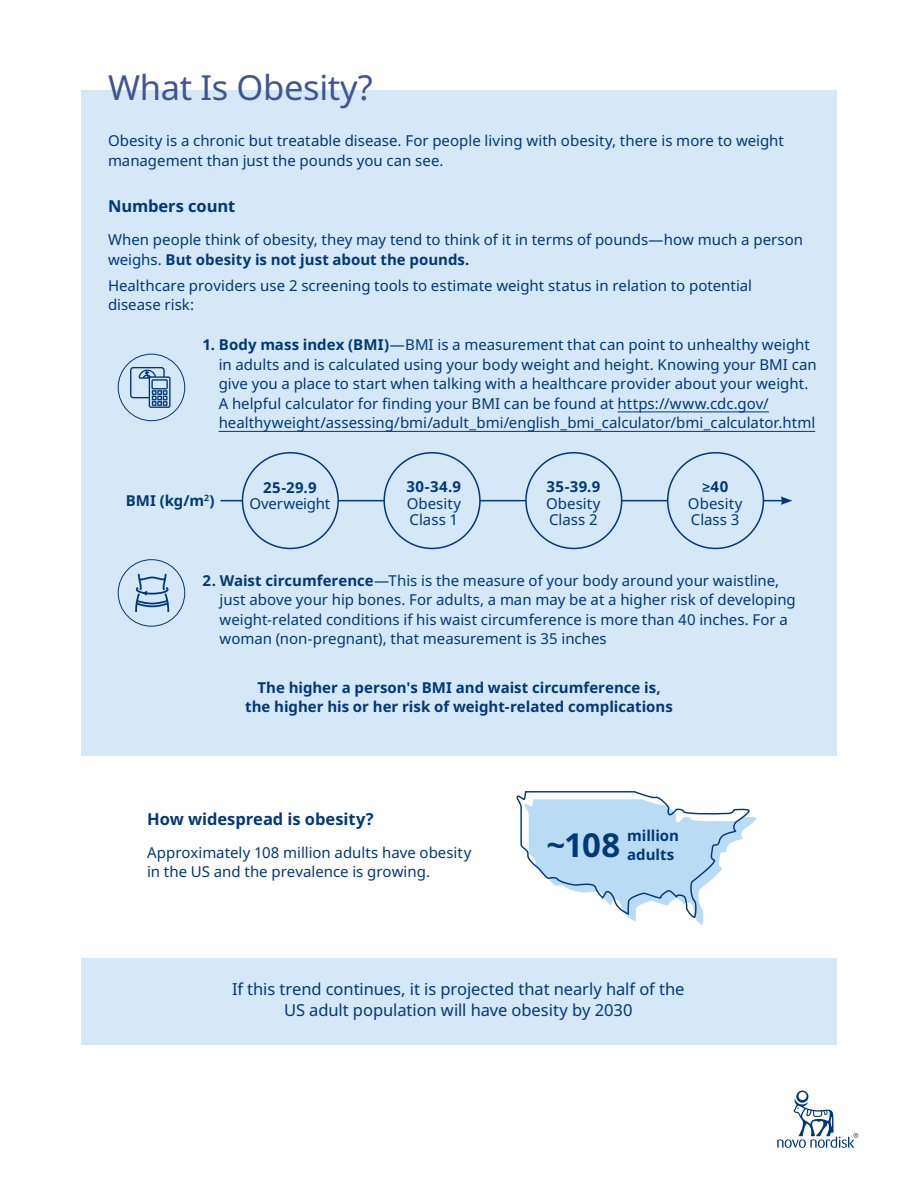
<style>
.page{position:relative;width:918px;height:1188px;background:#fff}
.page>*{position:absolute;margin:0;border:0;box-sizing:border-box;transform-origin:0 0}
.t1{font:34.5px "Apis";letter-spacing:-.01em;color:#3d5891}
.t2{font:16.5px/21px "Apis";letter-spacing:-.005em;color:#003878;text-align:center}
.t3{font:700 16.5px "Apis";color:#003878}
.t4{font:15px/19.5px "Apis";color:#003878}
.t5{font:700 15px/19.5px "Apis";color:#003878;text-align:center}
.s1{font-weight:700}
</style>
<div class="page">
<div style="left:81px;top:90px;width:756px;height:666px;background:#d4e8f8"></div>
<div style="left:81px;top:958px;width:756px;height:87px;background:#d4e8f8"></div>
<hr style="left:618px;top:412px;width:151px;height:1px;background:#003878">
<hr style="left:219px;top:431px;width:596px;height:1px;background:#003878">
<svg style="left:777px;top:1091px;width:81px;height:57px"></svg>
<hr style="left:221px;top:500px;width:562px;height:1px;background:#003878">
<svg style="left:781px;top:496px;width:11px;height:9px"></svg>
<div style="left:668px;top:453px;width:95px;height:95px;background:#d4e8f8;border-radius:50%"></div>
<div style="left:667px;top:452px;width:97px;height:97px;border:2px solid #003878;border-radius:50%"></div>
<div style="left:242px;top:453px;width:96px;height:95px;background:#d4e8f8;border-radius:50%"></div>
<div style="left:242px;top:452px;width:97px;height:97px;border:2px solid #003878;border-radius:50%"></div>
<div style="left:384px;top:453px;width:96px;height:95px;background:#d4e8f8;border-radius:50%"></div>
<div style="left:383px;top:452px;width:98px;height:97px;border:2px solid #003878;border-radius:50%"></div>
<div style="left:526px;top:453px;width:96px;height:95px;background:#d4e8f8;border-radius:50%"></div>
<div style="left:525px;top:452px;width:97px;height:97px;border:2px solid #003878;border-radius:50%"></div>
<div style="left:118px;top:354px;width:67px;height:67px;border:1px solid #003878;border-radius:50%"></div>
<svg style="left:130px;top:367px;width:41px;height:41px"></svg>
<div style="left:118px;top:559px;width:67px;height:68px;border:1px solid #003878;border-radius:50%"></div>
<svg style="left:135px;top:573px;width:35px;height:39px"></svg>
<svg style="left:516px;top:791px;width:241px;height:134px"></svg>
<h1 class="t1" style="left:108px;top:63px;width:266px">What Is Obesity?</h1>
<p class="t4" style="left:108px;top:131px;width:677px">Obesity is a chronic but treatable disease. For people living with obesity, there is more to weight management than just the pounds you can see.</p>
<p class="t3" style="left:108px;top:194px;width:129px">Numbers count</p>
<p class="t4" style="left:108px;top:230px;width:697px">When people think of obesity, they may tend to think of it in terms of pounds—how much a person weighs. <span class="s1">But obesity is not just about the pounds.</span></p>
<p class="t4" style="left:108px;top:276px;width:646px">Healthcare providers use 2 screening tools to estimate weight status in relation to potential disease risk:</p>
<p class="t4" style="left:219px;top:335px;width:600px;text-indent:-16px"><span class="s1">1. Body mass index (BMI)</span>—BMI is a measurement that can point to unhealthy weight in adults and is calculated using your body weight and height. Knowing your BMI can give you a place to start when talking with a healthcare provider about your weight.<br>A helpful calculator for finding your BMI can be found at https://www.cdc.gov/ healthyweight/assessing/bmi/adult_bmi/english_bmi_calculator/bmi_calculator.html</p>
<p class="t5" style="left:126px;top:491px;width:90px">BMI (kg/m<sup>2</sup>)</p>
<p class="t5" style="left:263px;top:478px;width:55px">25-29.9</p>
<p class="t4" style="left:249px;top:494px;width:82px">Overweight</p>
<p class="t5" style="left:407px;top:478px;width:56px">30-34.9</p>
<p class="t4" style="left:407px;top:496px;width:56px;line-height:16.5px">Obesity<br>Class 1</p>
<p class="t5" style="left:547px;top:478px;width:55px">35-39.9</p>
<p class="t4" style="left:546px;top:496px;width:56px;line-height:16.5px">Obesity<br>Class 2</p>
<p class="t4" style="left:688px;top:479px;width:56px;line-height:16.5px;text-align:center">≥<span class="s1">40<br></span>Obesity<br>Class 3</p>
<p class="t4" style="left:220px;top:571px;width:578px;text-indent:-17px"><span class="s1">2. Waist circumference</span>—This is the measure of your body around your waistline, just above your hip bones. For adults, a man may be at a higher risk of developing weight-related conditions if his waist circumference is more than 40 inches. For a woman (non-pregnant), that measurement is 35 inches</p>
<p class="t5" style="left:245px;top:678px;width:429px">The higher a person's BMI and waist circumference is, the higher his or her risk of weight-related complications</p>
<p class="t3" style="left:147px;top:807px;width:228px">How widespread is obesity?</p>
<p class="t4" style="left:147px;top:843px;width:326px">Approximately 108 million adults have obesity in the US and the prevalence is growing.</p>
<p class="t5" style="left:547px;top:826px;width:134px;text-align:left;text-indent:81px">million <sup>~108</sup> adults</p>
<p class="t2" style="left:232px;top:979px;width:454px">If this trend continues, it is projected that nearly half of the<br>US adult population will have obesity by 2030</p>
</div>
